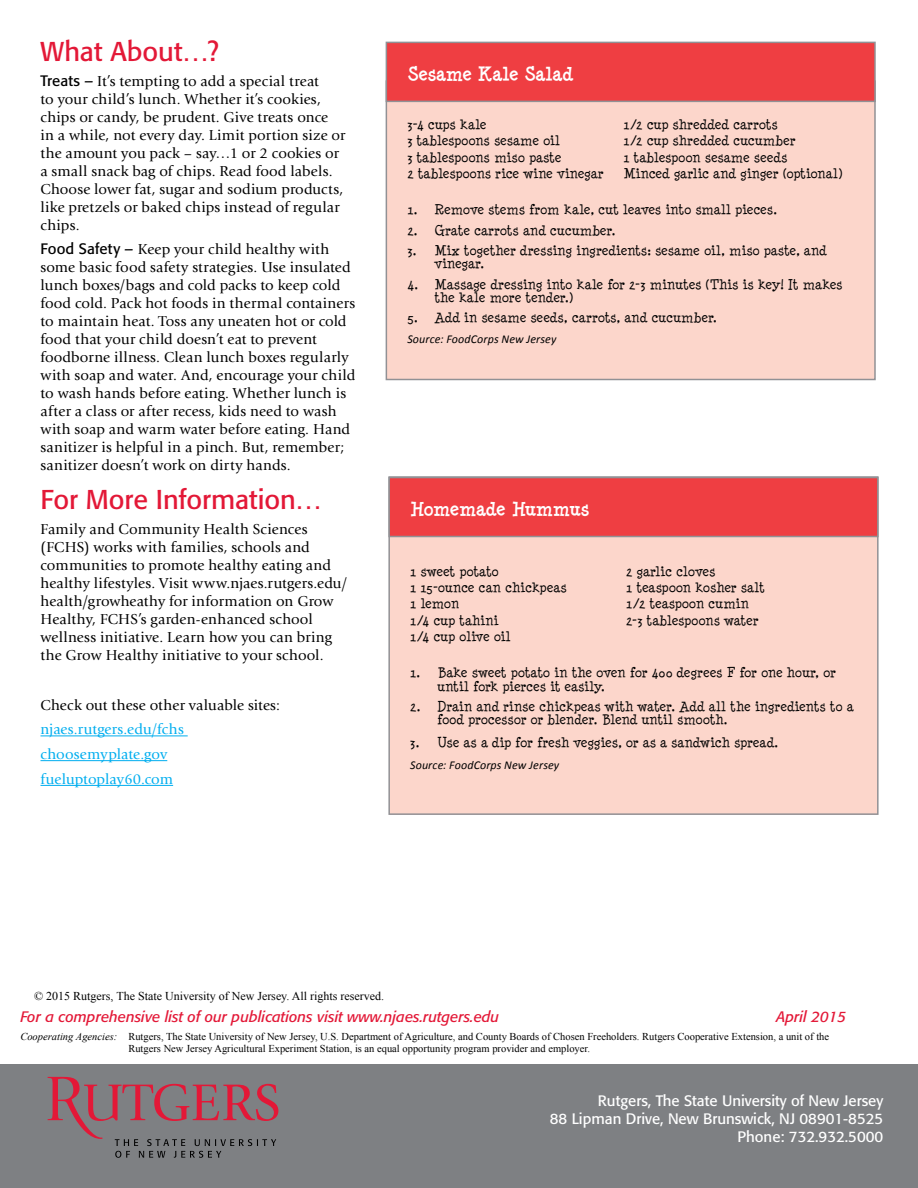
<style>
.page{position:relative;width:918px;height:1188px;background:#fff}
.page>*{position:absolute;margin:0;border:0;box-sizing:border-box;transform-origin:0 0}
.t1{font:27px "Formata BQ";letter-spacing:-.005em;color:#e31837}
.t2{font:700 18px "Minya Nouvelle";color:#fff}
.t3{font:15px/18px "Giovanni Std";letter-spacing:.01em;color:#000}
.t4{font:15px/18px "Formata BQ";color:#fff;text-align:right}
.t5{font:italic 15px "Formata BQ";color:#e31837}
.t6{font:15px/24.8px "Giovanni Std";letter-spacing:.005em;color:#00aeef}
.t7{font:13.5px/13.5px "Minya Nouvelle";letter-spacing:.015em;color:#000}
.t8{font:12px "Times New Roman";color:#000}
.t9{font:italic 12px "Calibri";letter-spacing:.01em;color:#000}
.t10{font:10.5px/12.6px "Times New Roman";color:#000}
.s1{font-family:"Formata BQ"}
.s2{font-style:italic}
</style>
<div class="page">
<div style="left:0;top:1065px;width:918px;height:123px;background:#7e8083"></div>
<svg style="left:48px;top:1077px;width:230px;height:81px"></svg>
<div style="left:389px;top:477px;width:489px;height:337px;background:#fcd6cb"></div>
<div style="left:388px;top:476px;width:491px;height:339px;border:2px solid #919195"></div>
<div style="left:389px;top:478px;width:489px;height:59px;background:#ef3e42"></div>
<div style="left:388px;top:477px;width:491px;height:60px;border:2px solid #919195"></div>
<div style="left:386px;top:81px;width:489px;height:299px;background:#fcd6cb"></div>
<div style="left:386px;top:80px;width:490px;height:300px;border:2px solid #919195"></div>
<div style="left:386px;top:42px;width:489px;height:59px;background:#ef3e42"></div>
<div style="left:386px;top:42px;width:490px;height:60px;border:2px solid #919195"></div>
<hr style="left:40px;top:736px;width:148px;height:1px;background:#00aeef">
<hr style="left:40px;top:760px;width:127px;height:1px;background:#00aeef">
<hr style="left:40px;top:785px;width:133px;height:1px;background:#00aeef">
<h1 class="t1" style="left:40px;top:35px;width:180px">What About…?</h1>
<p class="t3" style="left:40px;top:72px;width:306px"><span class="s1">Treats –</span> It’s tempting to add a special treat<br>to your child’s lunch. Whether it’s cookies, chips or candy, be prudent. Give treats once in a while, not every day. Limit portion size or the amount you pack – say…1 or 2 cookies or a small snack bag of chips. Read food labels.<br>Choose lower fat, sugar and sodium products, like pretzels or baked chips instead of regular chips.</p>
<p class="t3" style="left:40px;top:241px;width:316px"><span class="s1">Food Safety –</span> Keep your child healthy with some basic food safety strategies. Use insulated lunch boxes/bags and cold packs to keep cold food cold. Pack hot foods in thermal containers to maintain heat. Toss any uneaten hot or cold food that your child doesn’t eat to prevent foodborne illness. Clean lunch boxes regularly with soap and water. And, encourage your child to wash hands before eating. Whether lunch is after a class or after recess, kids need to wash with soap and warm water before eating. Hand sanitizer is helpful in a pinch. But, remember; sanitizer doesn’t work on dirty hands.</p>
<h1 class="t1" style="left:40px;top:483px;width:283px">For More Information…</h1>
<p class="t3" style="left:40px;top:520px;width:308px">Family and Community Health Sciences (FCHS) works with families, schools and communities to promote healthy eating and healthy lifestyles. Visit www.njaes.rutgers.edu/ health/growheathy for information on Grow Healthy, FCHS’s garden-enhanced school wellness initiative. Learn how you can bring the Grow Healthy initiative to your school.</p>
<p class="t3" style="left:40px;top:696px;width:241px">Check out these other valuable sites:</p>
<p class="t6" style="left:40px;top:717px;width:145px">njaes.rutgers.edu/fchs choosemyplate.gov fueluptoplay60.com</p>
<p class="t2" style="left:407px;top:63px;width:167px">Sesame Kale Salad</p>
<p class="t7" style="left:407px;top:118px;width:80px">3-4 cups kale</p>
<p class="t7" style="left:623px;top:118px;width:156px">1/2 cup shredded carrots</p>
<p class="t7" style="left:407px;top:134px;width:154px">3 tablespoons sesame oil</p>
<p class="t7" style="left:623px;top:134px;width:173px">1/2 cup shredded cucumber</p>
<p class="t7" style="left:407px;top:150px;width:155px">3 tablespoons miso paste</p>
<p class="t7" style="left:623px;top:150px;width:165px">1 tablespoon sesame seeds</p>
<p class="t7" style="left:407px;top:167px;width:198px">2 tablespoons rice wine vinegar</p>
<p class="t7" style="left:623px;top:167px;width:220px">Minced garlic and ginger (optional)</p>
<p class="t7" style="left:407px;top:203px;width:371px">1. Remove stems from kale, cut leaves into small pieces.</p>
<p class="t7" style="left:407px;top:223px;width:209px">2. Grate carrots and cucumber.</p>
<p class="t7" style="left:434px;top:243px;width:394px;text-indent:-27px">3. Mix together dressing ingredients: sesame oil, miso paste, and vinegar.</p>
<p class="t7" style="left:434px;top:277px;width:409px;text-indent:-27px">4. Massage dressing into kale for 2-3 minutes (This is key! It makes the kale more tender.)</p>
<p class="t7" style="left:407px;top:311px;width:311px">5. Add in sesame seeds, carrots, and cucumber.</p>
<p class="t9" style="left:407px;top:331px;width:151px">Source: FoodCorps New Jersey</p>
<p class="t2" style="left:410px;top:498px;width:180px">Homemade Hummus</p>
<p class="t7" style="left:410px;top:565px;width:90px">1 sweet potato</p>
<p class="t7" style="left:626px;top:565px;width:91px">2 garlic cloves</p>
<p class="t7" style="left:410px;top:581px;width:158px">1 15-ounce can chickpeas</p>
<p class="t7" style="left:626px;top:581px;width:140px">1 teaspoon kosher salt</p>
<p class="t7" style="left:410px;top:597px;width:50px">1 lemon</p>
<p class="t7" style="left:626px;top:597px;width:124px">1/2 teaspoon cumin</p>
<p class="t7" style="left:410px;top:613px;width:89px">1/4 cup tahini</p>
<p class="t7" style="left:626px;top:613px;width:134px">2-3 tablespoons water</p>
<p class="t7" style="left:410px;top:629px;width:102px">1/4 cup olive oil</p>
<p class="t7" style="left:437px;top:666px;width:400px;text-indent:-27px">1. Bake sweet potato in the oven for 400 degrees F for one hour, or until fork pierces it easily.</p>
<p class="t7" style="left:437px;top:700px;width:418px;text-indent:-27px">2. Drain and rinse chickpeas with water. Add all the ingredients to a food processor or blender. Blend until smooth.</p>
<p class="t7" style="left:410px;top:736px;width:369px">3. Use as a dip for fresh veggies, or as a sandwich spread.</p>
<p class="t9" style="left:410px;top:756px;width:151px">Source: FoodCorps New Jersey</p>
<p class="t8" style="left:34px;top:988px;width:352px">© 2015 Rutgers, The State University of New Jersey. All rights reserved.</p>
<p class="t5" style="left:20px;top:1007px;width:480px">For a comprehensive list of our publications visit www.njaes.rutgers.edu</p>
<p class="t5" style="left:776px;top:1007px;width:71px">April 2015</p>
<p class="t10" style="left:128px;top:1030px;width:702px;text-indent:-108px"><span class="s2">Cooperating Agencies:</span> Rutgers, The State University of New Jersey, U.S. Department of Agriculture, and County Boards of Chosen Freeholders. Rutgers Cooperative Extension, a unit of the<br>Rutgers New Jersey Agricultural Experiment Station, is an equal opportunity program provider and employer.</p>
<p class="t4" style="left:550px;top:1092px;width:335px">Rutgers, The State University of New Jersey<br>88 Lipman Drive, New Brunswick, NJ 08901-8525<br>Phone: 732.932.5000</p>
</div>
